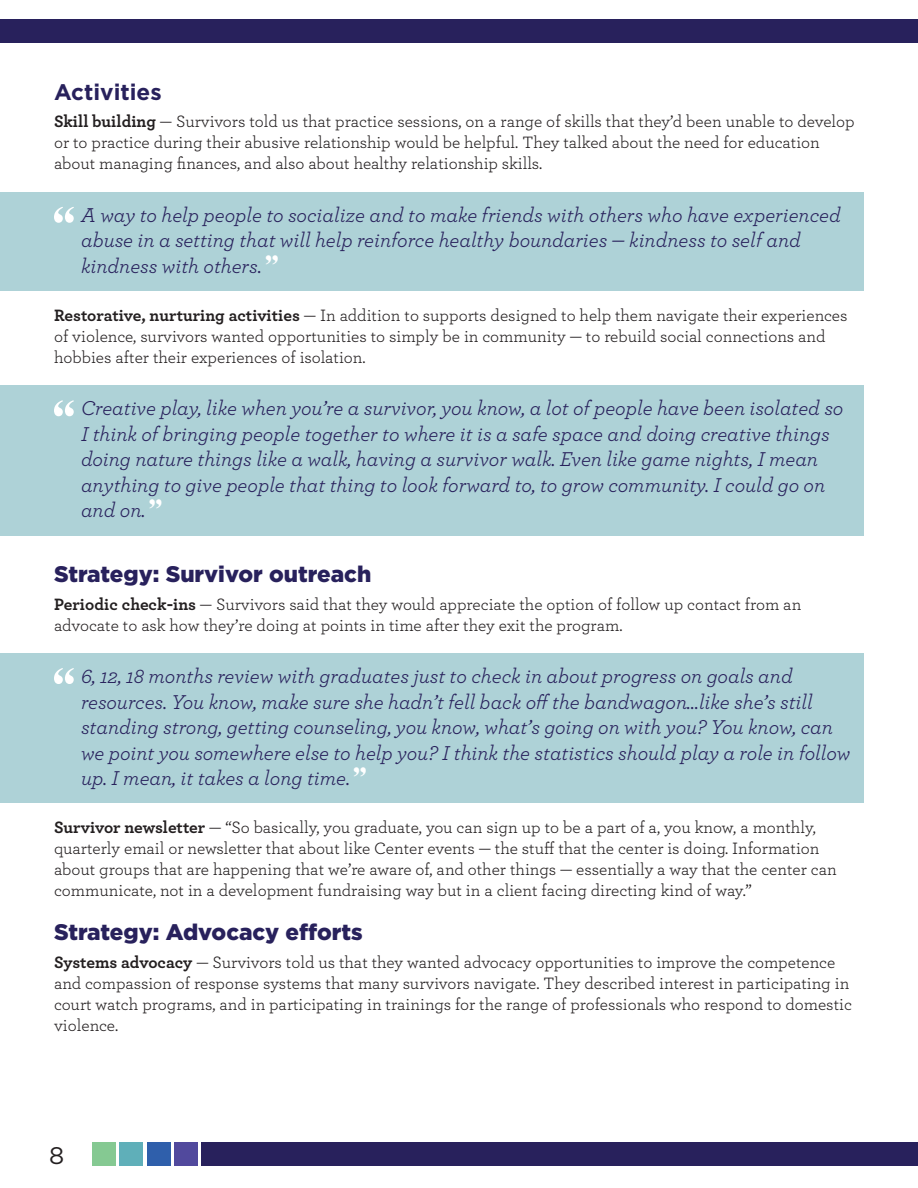
<style>
.page{position:relative;width:918px;height:1188px;background:#fff}
.page>*{position:absolute;margin:0;border:0;box-sizing:border-box;transform-origin:0 0}
.t1{font:58.35px "Engravers";color:#fff}
.t2{font:24px "Gotham";color:#231f20}
.t3{font:900 22.5px "Gotham";color:#28215c}
.t4{font:700 22.5px "Gotham";color:#28215c}
.t5{font:italic 21px/25.5px "Archer";color:#28215c}
.t6{font:17.25px/21px "Archer";color:#231f20}
.s1{font-weight:700}
.s2{font-family:"Engravers";font-style:normal;font-size:34.5px;color:#fff}
</style>
<div class="page">
<div style="left:202px;top:1142px;width:716px;height:24px;background:#28215c"></div>
<div style="left:0;top:19px;width:918px;height:24px;background:#28215c"></div>
<div style="left:174px;top:1142px;width:24px;height:24px;background:#51499d"></div>
<div style="left:147px;top:1142px;width:23px;height:24px;background:#2f5fab"></div>
<div style="left:120px;top:1142px;width:23px;height:24px;background:#5fafb9"></div>
<div style="left:92px;top:1142px;width:24px;height:24px;background:#85c992"></div>
<div style="left:0;top:192px;width:864px;height:99px;background:#aed2d7"></div>
<div style="left:0;top:385px;width:864px;height:150px;background:#aed2d7"></div>
<div style="left:0;top:653px;width:864px;height:150px;background:#aed2d7"></div>
<h3 class="t4" style="left:54px;top:79px;width:109px">Activities</h3>
<p class="t6" style="left:54px;top:110px;width:802px"><span class="s1">Skill building</span> — Survivors told us that practice sessions, on a range of skills that they’d been unable to develop or to practice during their abusive relationship would be helpful. They talked about the need for education about managing finances, and also about healthy relationship skills.</p>
<h1 class="t1" style="left:46px;top:193px;width:36px">“</h1>
<p class="t5" style="left:81px;top:201px;width:761px">A way to help people to socialize and to make friends with others who have experienced abuse in a setting that will help reinforce healthy boundaries — kindness to self and kindness with others.<span class="s2">”</span></p>
<p class="t6" style="left:54px;top:304px;width:795px"><span class="s1">Restorative, nurturing activities</span> — In addition to supports designed to help them navigate their experiences of violence, survivors wanted opportunities to simply be in community — to rebuild social connections and hobbies after their experiences of isolation.</p>
<h1 class="t1" style="left:46px;top:386px;width:36px">“</h1>
<p class="t5" style="left:81px;top:394px;width:764px">Creative play, like when you’re a survivor, you know, a lot of people have been isolated so I think of bringing people together to where it is a safe space and doing creative things doing nature things like a walk, having a survivor walk. Even like game nights, I mean anything to give people that thing to look forward to, to grow community. I could go on and on.<span class="s2">”</span></p>
<h3 class="t3" style="left:54px;top:561px;width:319px">Strategy: Survivor outreach</h3>
<p class="t6" style="left:54px;top:593px;width:749px"><span class="s1">Periodic check-ins</span> — Survivors said that they would appreciate the option of follow up contact from an advocate to ask how they’re doing at points in time after they exit the program.</p>
<h1 class="t1" style="left:46px;top:654px;width:36px">“</h1>
<p class="t5" style="left:81px;top:662px;width:771px">6, 12, 18 months review with graduates just to check in about progress on goals and resources. You know, make sure she hadn’t fell back off the bandwagon…like she’s still standing strong, getting counseling, you know, what’s going on with you? You know, can we point you somewhere else to help you? I think the statistics should play a role in follow up. I mean, it takes a long time.<span class="s2">”</span></p>
<p class="t6" style="left:54px;top:816px;width:784px"><span class="s1">Survivor newsletter</span> — “So basically, you graduate, you can sign up to be a part of a, you know, a monthly, quarterly email or newsletter that about like Center events — the stuff that the center is doing. Information about groups that are happening that we’re aware of, and other things — essentially a way that the center can communicate, not in a development fundraising way but in a client facing directing kind of way.”</p>
<h3 class="t3" style="left:54px;top:919px;width:310px">Strategy: Advocacy efforts</h3>
<p class="t6" style="left:54px;top:951px;width:799px"><span class="s1">Systems advocacy</span> — Survivors told us that they wanted advocacy opportunities to improve the competence and compassion of response systems that many survivors navigate. They described interest in participating in court watch programs, and in participating in trainings for the range of professionals who respond to domestic violence.</p>
<h2 class="t2" style="left:49px;top:1142px;width:17px">8</h2>
</div>
